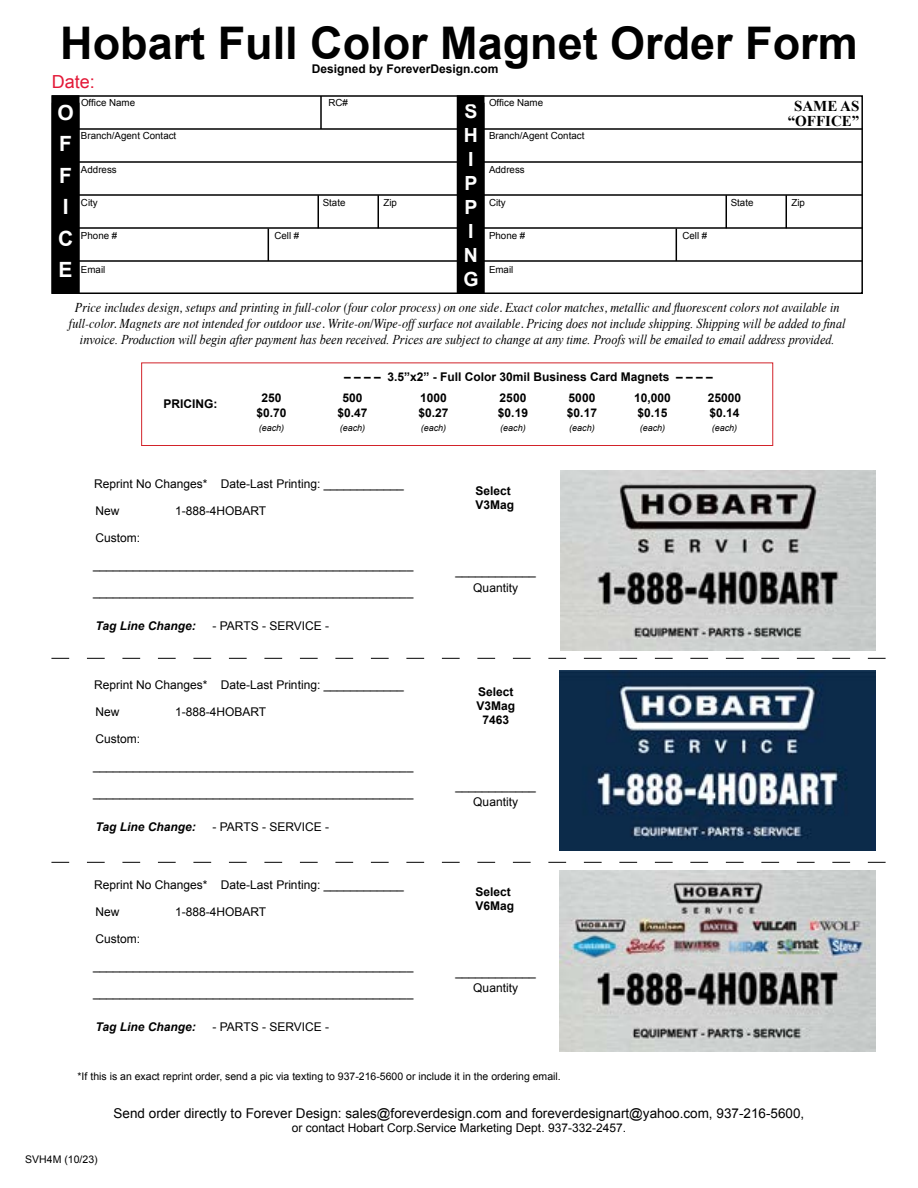
<style>
.page{position:relative;width:918px;height:1188px;background:#fff}
.page>*{position:absolute;margin:0;border:0;box-sizing:border-box;transform-origin:0 0}
.t1{font:700 45px "Arial";color:#000}
.t2{font:700 21px/31.5px "Arial";color:#fff}
.t3{font:700 19.5px/24px "Arial";color:#fff}
.t4{font:18px "Arial";color:#e31837}
.t5{font:700 15px "Times New Roman";color:#000}
.t6{font:italic 13.5px/16.2px "Times";color:#000;text-align:center;scale:.9 1}
.t7{font:italic 13.5px "Times New Roman";color:#000;scale:.9 1}
.t8{font:13.5px "Arial";color:#000}
.t9{font:12px/16.5px "Arial";color:#000;text-align:center}
.t10{font:700 12px/14.4px "Arial";color:#000}
.t11{font:italic 700 12px "Arial";color:#000}
.t12{font:10.5px "Arial";color:#000}
.t13{font:9.75px "Arial";color:#000}
.t14{font:italic 9px "Arial";color:#000}
.s1{font-family:"Times New Roman"}
</style>
<div class="page">
<div style="left:458px;top:96px;width:26px;height:197px;background:#000"></div>
<div style="left:457px;top:95px;width:27px;height:199px;border:2px solid #000"></div>
<div style="left:52px;top:96px;width:27px;height:197px;background:#000"></div>
<div style="left:51px;top:95px;width:812px;height:199px;border:2px solid #000"></div>
<hr style="left:320px;top:96px;width:2px;height:33px;background:#000">
<hr style="left:268px;top:229px;width:1px;height:32px;background:#000">
<hr style="left:74px;top:128px;width:788px;height:2px;background:#000">
<hr style="left:74px;top:161px;width:788px;height:2px;background:#000">
<hr style="left:74px;top:194px;width:788px;height:2px;background:#000">
<hr style="left:74px;top:227px;width:788px;height:2px;background:#000">
<hr style="left:74px;top:260px;width:788px;height:2px;background:#000">
<hr style="left:676px;top:229px;width:1px;height:32px;background:#000">
<div style="left:52px;top:103px;width:28px;height:190px;border:2px solid #000"></div>
<hr style="left:318px;top:195px;width:1px;height:33px;background:#000">
<hr style="left:378px;top:195px;width:1px;height:33px;background:#000">
<hr style="left:726px;top:195px;width:1px;height:33px;background:#000">
<hr style="left:786px;top:195px;width:1px;height:33px;background:#000">
<div style="left:141px;top:363px;width:632px;height:83px;border:1px solid #d2232a"></div>
<svg style="left:51px;top:658px;width:835px;height:1px"></svg>
<svg style="left:51px;top:862px;width:835px;height:1px"></svg>
<img style="left:559px;top:871px;width:316px;height:180px">
<img style="left:559px;top:671px;width:316px;height:179px">
<img style="left:561px;top:470px;width:314px;height:180px">
<h1 class="t1" style="left:60px;top:14px;width:799px">Hobart Full Color Magnet Order Form</h1>
<p class="t10" style="left:312px;top:62px;width:188px">Designed by ForeverDesign.com</p>
<h3 class="t4" style="left:52px;top:70px;width:45px">Date:</h3>
<h2 class="t2" style="left:57px;top:97px;width:18px">O</h2>
<h2 class="t2" style="left:58px;top:129px;width:17px">F<br>F<br>I<br>C<br>E</h2>
<p class="t13" style="left:81px;top:96px;width:56px">Office Name</p>
<p class="t13" style="left:328px;top:96px;width:21px">RC#</p>
<p class="t13" style="left:81px;top:130px;width:97px">Branch/Agent Contact</p>
<p class="t13" style="left:81px;top:163px;width:37px">Address</p>
<p class="t13" style="left:81px;top:196px;width:18px">City</p>
<p class="t13" style="left:323px;top:196px;width:24px">State</p>
<p class="t13" style="left:383px;top:196px;width:15px">Zip</p>
<p class="t13" style="left:81px;top:229px;width:38px">Phone #</p>
<p class="t13" style="left:274px;top:229px;width:26px">Cell #</p>
<p class="t13" style="left:81px;top:263px;width:26px">Email</p>
<h3 class="t3" style="left:463px;top:100px;width:17px">S<br>H<br>I<br>P<br>P<br>I<br>N<br>G</h3>
<p class="t13" style="left:489px;top:96px;width:56px">Office Name</p>
<p class="t13" style="left:489px;top:130px;width:97px">Branch/Agent Contact</p>
<p class="t13" style="left:489px;top:163px;width:37px">Address</p>
<p class="t13" style="left:489px;top:196px;width:18px">City</p>
<p class="t13" style="left:731px;top:196px;width:24px">State</p>
<p class="t13" style="left:791px;top:196px;width:15px">Zip</p>
<p class="t13" style="left:489px;top:229px;width:38px">Phone #</p>
<p class="t13" style="left:682px;top:229px;width:26px">Cell #</p>
<p class="t13" style="left:489px;top:263px;width:26px">Email</p>
<p class="t5" style="left:794px;top:95px;width:67px">SAME AS</p>
<p class="t5" style="left:788px;top:110px;width:73px">“OFFICE”</p>
<p class="t6" style="left:69px;top:298px;width:864px">Price includes design, setups and printing in full-color (four color process) on one side. Exact color matches, metallic and fluorescent colors not available in full-color. Magnets are not intended for outdoor use. Write-on/Wipe-off surface not available. <span class="s1">Pricing does not include shipping. Shipping will be added to final</span></p>
<p class="t7" style="left:80px;top:330px;width:840px">invoice. Production will begin after payment has been received. Prices are subject to change at any time. Proofs will be emailed to email address provided.</p>
<p class="t10" style="left:163px;top:397px;width:55px">PRICING:</p>
<p class="t10" style="left:344px;top:370px;width:370px">– – – – 3.5”x2” - Full Color 30mil Business Card Magnets – – – –</p>
<p class="t10" style="left:261px;top:391px;width:22px">250</p>
<p class="t10" style="left:342px;top:391px;width:22px">500</p>
<p class="t10" style="left:420px;top:391px;width:28px">1000</p>
<p class="t10" style="left:500px;top:391px;width:28px">2500</p>
<p class="t10" style="left:569px;top:391px;width:28px">5000</p>
<p class="t10" style="left:634px;top:391px;width:38px">10,000</p>
<p class="t10" style="left:708px;top:391px;width:35px">25000</p>
<p class="t10" style="left:256px;top:406px;width:32px">$0.70</p>
<p class="t10" style="left:337px;top:406px;width:32px">$0.47</p>
<p class="t10" style="left:418px;top:406px;width:32px">$0.27</p>
<p class="t10" style="left:498px;top:406px;width:32px">$0.19</p>
<p class="t10" style="left:567px;top:406px;width:32px">$0.17</p>
<p class="t10" style="left:637px;top:406px;width:32px">$0.15</p>
<p class="t10" style="left:709px;top:406px;width:32px">$0.14</p>
<p class="t14" style="left:259px;top:422px;width:27px">(each)</p>
<p class="t14" style="left:340px;top:422px;width:27px">(each)</p>
<p class="t14" style="left:421px;top:422px;width:27px">(each)</p>
<p class="t14" style="left:500px;top:422px;width:27px">(each)</p>
<p class="t14" style="left:569px;top:422px;width:27px">(each)</p>
<p class="t14" style="left:640px;top:422px;width:27px">(each)</p>
<p class="t14" style="left:712px;top:422px;width:27px">(each)</p>
<p class="t9" style="left:94px;top:476px;width:311px">Reprint No Changes* Date-Last Printing: ____________</p>
<p class="t9" style="left:96px;top:503px;width:25px">New</p>
<p class="t9" style="left:175px;top:503px;width:93px">1-888-4HOBART</p>
<p class="t9" style="left:96px;top:530px;width:46px">Custom:</p>
<p class="t9" style="left:93px;top:557px;width:322px">________________________________________________</p>
<p class="t9" style="left:93px;top:584px;width:322px">________________________________________________</p>
<p class="t11" style="left:96px;top:618px;width:102px">Tag Line Change:</p>
<p class="t9" style="left:212px;top:617px;width:118px">- PARTS - SERVICE -</p>
<p class="t9" style="left:94px;top:677px;width:311px">Reprint No Changes* Date-Last Printing: ____________</p>
<p class="t9" style="left:96px;top:704px;width:25px">New</p>
<p class="t9" style="left:175px;top:704px;width:93px">1-888-4HOBART</p>
<p class="t9" style="left:96px;top:731px;width:46px">Custom:</p>
<p class="t9" style="left:93px;top:758px;width:322px">________________________________________________</p>
<p class="t9" style="left:93px;top:785px;width:322px">________________________________________________</p>
<p class="t11" style="left:96px;top:819px;width:102px">Tag Line Change:</p>
<p class="t9" style="left:212px;top:818px;width:118px">- PARTS - SERVICE -</p>
<p class="t9" style="left:94px;top:877px;width:311px">Reprint No Changes* Date-Last Printing: ____________</p>
<p class="t9" style="left:96px;top:904px;width:25px">New</p>
<p class="t9" style="left:175px;top:904px;width:93px">1-888-4HOBART</p>
<p class="t9" style="left:96px;top:931px;width:46px">Custom:</p>
<p class="t9" style="left:93px;top:958px;width:322px">________________________________________________</p>
<p class="t9" style="left:93px;top:985px;width:322px">________________________________________________</p>
<p class="t11" style="left:96px;top:1019px;width:102px">Tag Line Change:</p>
<p class="t9" style="left:212px;top:1019px;width:118px">- PARTS - SERVICE -</p>
<p class="t10" style="left:475px;top:484px;width:40px">Select<br>V3Mag</p>
<p class="t9" style="left:456px;top:563px;width:82px">____________<br>Quantity</p>
<p class="t10" style="left:476px;top:685px;width:40px;text-align:center">Select<br>V3Mag<br>7463</p>
<p class="t9" style="left:456px;top:777px;width:82px">____________<br>Quantity</p>
<p class="t10" style="left:475px;top:885px;width:40px">Select<br>V6Mag</p>
<p class="t9" style="left:456px;top:963px;width:82px">____________<br>Quantity</p>
<p class="t12" style="left:78px;top:1069px;width:485px">*If this is an exact reprint order, send a pic via texting to 937-216-5600 or include it in the ordering email.</p>
<p class="t12" style="left:25px;top:1153px;width:74px">SVH4M (10/23)</p>
<p class="t8" style="left:114px;top:1104px;width:692px">Send order directly to Forever Design: sales@foreverdesign.com and foreverdesignart@yahoo.com, 937-216-5600,</p>
<p class="t9" style="left:292px;top:1120px;width:336px">or contact Hobart Corp.Service Marketing Dept. 937-332-2457.</p>
</div>
